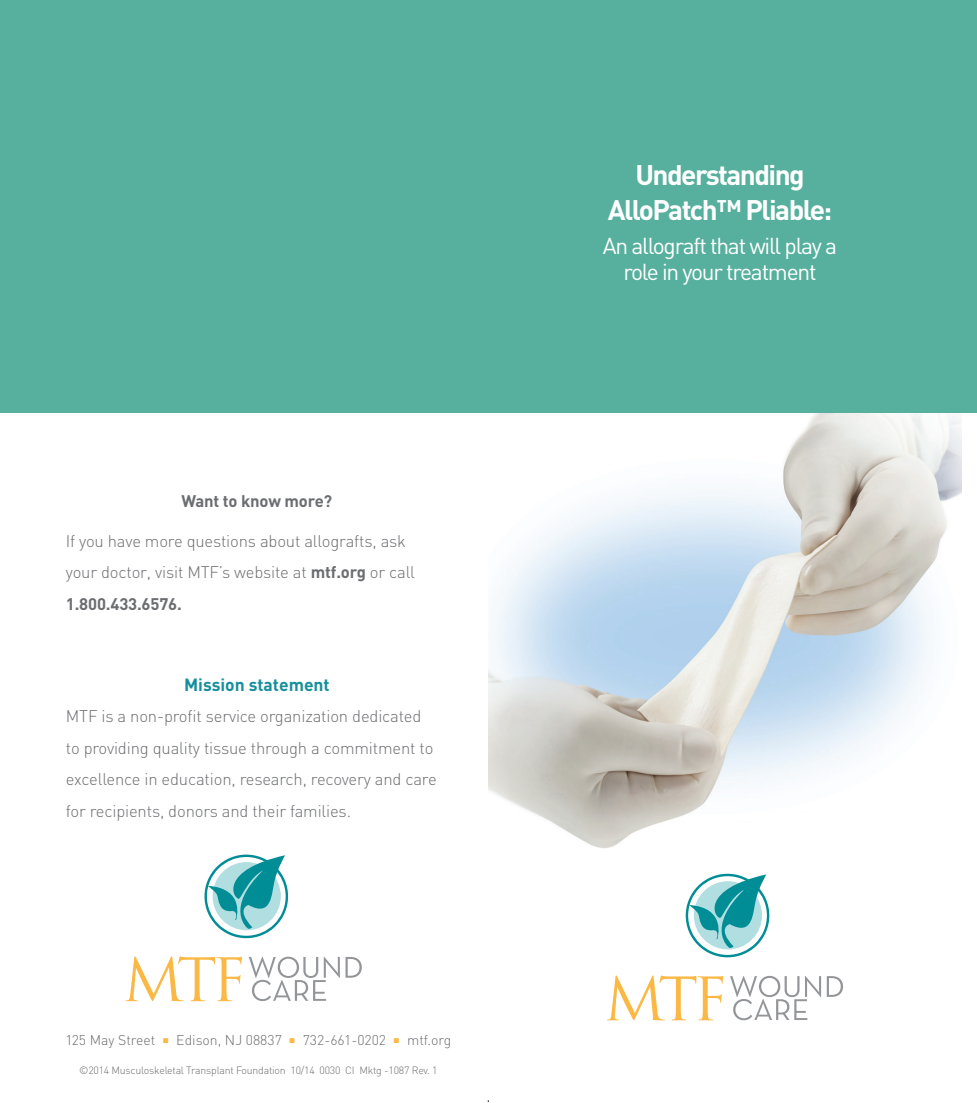
<style>
.page{position:relative;width:977px;height:1103px;background:#fff}
.page>*{position:absolute;margin:0;border:0;box-sizing:border-box;transform-origin:0 0}
.t1{font:700 28px/35px "DIN";letter-spacing:-.055em;color:#fff;text-align:center}
.t2{font:22.75px/26.2px "DIN";letter-spacing:-.055em;color:#fff;text-align:center}
.t3{font:700 17.5px "DIN";color:#168f9c}
.t4{font:300 16.62px/31.5px "DIN";letter-spacing:-.01em;color:#6c6d70}
.t5{font:700 16.62px "DIN";letter-spacing:-.01em;color:#6c6d70}
.t6{font:300 14px "DIN";color:#6c6d70}
.t7{font:300 10.5px "DIN";letter-spacing:-.02em;color:#6c6d70}
.s1{font-weight:700}
.s2{color:#fcb845}
</style>
<div class="page">
<img style="left:488px;top:412px;width:473px;height:436px">
<div style="left:0;top:0;width:976px;height:412px;background:#57b09e"></div>
<svg style="left:125px;top:956px;width:117px;height:45px"></svg>
<svg style="left:249px;top:956px;width:113px;height:45px"></svg>
<svg style="left:204px;top:854px;width:84px;height:84px"></svg>
<svg style="left:606px;top:975px;width:117px;height:45px"></svg>
<svg style="left:730px;top:975px;width:113px;height:45px"></svg>
<svg style="left:685px;top:873px;width:84px;height:84px"></svg>
<p class="t5" style="left:181px;top:490px;width:152px">Want to know more?</p>
<p class="t4" style="left:66px;top:524px;width:351px">If you have more questions about allografts, ask your doctor, visit MTF’s website at <span class="s1">mtf.org</span> or call<br><span class="s1">1.800.433.6576.</span></p>
<p class="t3" style="left:184px;top:673px;width:147px">Mission statement</p>
<p class="t4" style="left:66px;top:700px;width:372px">MTF is a non-profit service organization dedicated to providing quality tissue through a commitment to excellence in education, research, recovery and care for recipients, donors and their families.</p>
<p class="t6" style="left:65px;top:1031px;width:387px">125 May Street <span class="s2">■</span> Edison, NJ 08837 <span class="s2">■</span> 732-661-0202 <span class="s2">■</span> mtf.org</p>
<p class="t7" style="left:79px;top:1063px;width:360px">©2014 Musculoskeletal Transplant Foundation 10/14 0030 CI Mktg -1087 Rev. 1</p>
<h1 class="t1" style="left:608px;top:156px;width:226px">Understanding<br>AlloPatch™ Pliable:</h1>
<h2 class="t2" style="left:603px;top:232px;width:236px">An allograft that will play a role in your treatment</h2>
</div>
